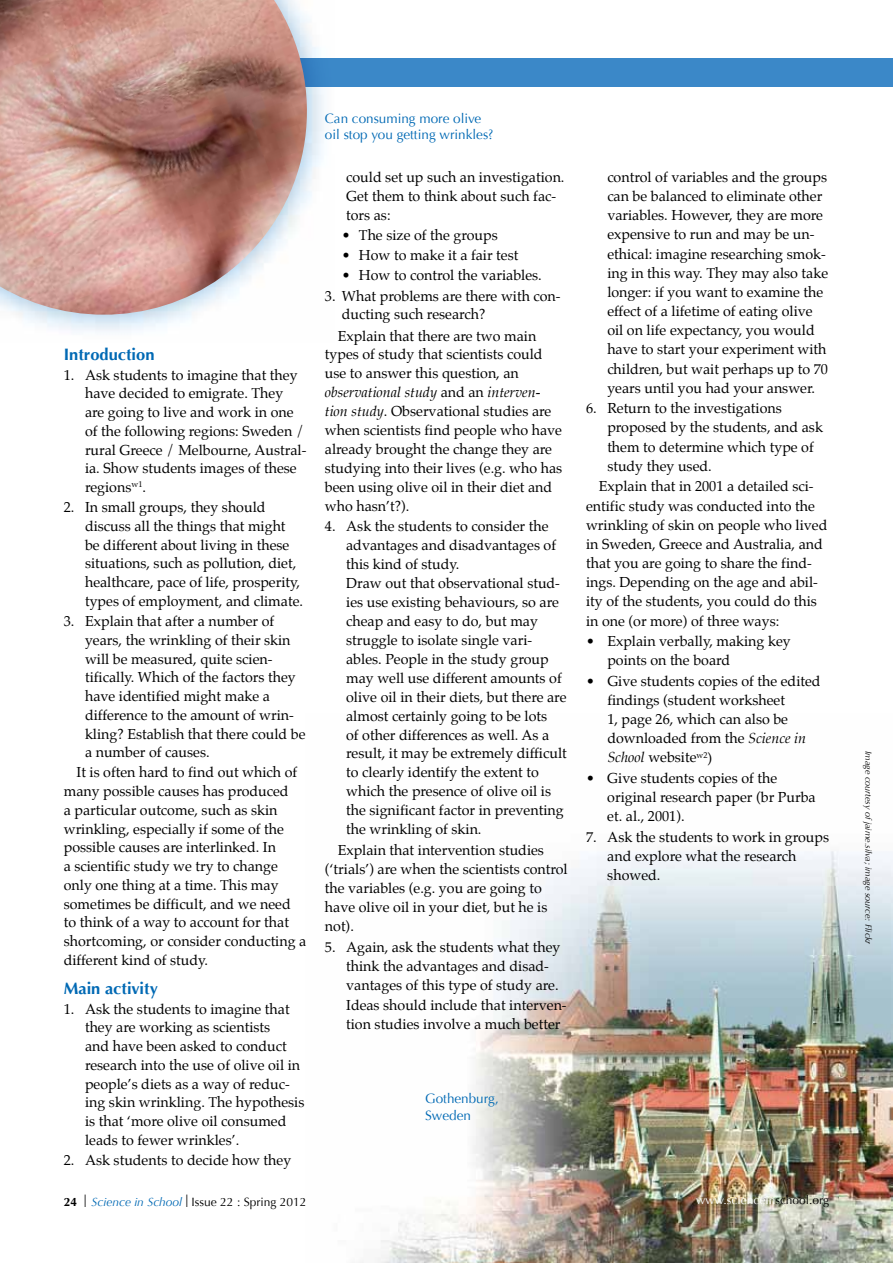
<style>
.page{position:relative;width:893px;height:1263px;background:#fff}
.page>*{position:absolute;margin:0;border:0;box-sizing:border-box;transform-origin:0 0}
.t1{font:700 16.5px "Optima";color:#0069b4}
.t2{font:14.25px/18.9px "Palatino";color:#000}
.t3{font:13.5px/16.5px "Optima";color:#0069b4}
.t4{font:12px "Optima";color:#000}
.t5{font:12px "Optima";color:#fff}
.t6{font:italic 9px "Optima";color:#000}
.s1{font-style:italic}
.s2{font-weight:700}
.s3{font-family:"Helvetica Neue LT Pro";font-weight:100;font-size:17.25px}
.s4{font-style:italic;color:#0069b4}
.s5{color:#000}
</style>
<div class="page">
<div style="left:64px;top:58px;width:829px;height:28px;background:#3b88c8"></div>
<img style="left:360px;top:851px;width:533px;height:412px">
<img style="left:0;top:0;width:329px;height:329px">
<p class="t1" style="left:64px;top:344px;width:92px">Introduction</p>
<p class="t2" style="left:85px;top:365px;width:223px;text-indent:-21px">1. Ask students to imagine that they have decided to emigrate. They<br>are going to live and work in one of the following regions: Sweden / rural Greece / Melbourne, Austral&shy;ia. Show students images of these regions<sup>w1</sup>.</p>
<p class="t2" style="left:85px;top:498px;width:219px;text-indent:-21px">2. In small groups, they should discuss all the things that might be different about living in these situations, such as pollution, diet, healthcare, pace of life, prosperity, types of employment, and climate.</p>
<p class="t2" style="left:64px;top:612px;width:212px">3. Explain that after a number of</p>
<p class="t2" style="left:85px;top:630px;width:207px">years, the wrinkling of their skin</p>
<p class="t2" style="left:85px;top:649px;width:189px">will be measured, quite scien-</p>
<p class="t2" style="left:85px;top:668px;width:212px">tifically. Which of the factors they</p>
<p class="t2" style="left:85px;top:687px;width:186px">have identified might make a</p>
<p class="t2" style="left:85px;top:705px;width:210px">difference to the amount of wrin-</p>
<p class="t2" style="left:85px;top:724px;width:222px">kling? Establish that there could be</p>
<p class="t2" style="left:85px;top:743px;width:126px">a number of causes.</p>
<p class="t2" style="left:77px;top:763px;width:222px">It is often hard to find out which of</p>
<p class="t2" style="left:64px;top:782px;width:226px">many possible causes has produced</p>
<p class="t2" style="left:64px;top:800px;width:215px">a particular outcome, such as skin</p>
<p class="t2" style="left:64px;top:819px;width:222px">wrinkling, especially if some of the</p>
<p class="t2" style="left:64px;top:838px;width:214px">possible causes are interlinked. In</p>
<p class="t2" style="left:64px;top:857px;width:216px">a scientific study we try to change</p>
<p class="t2" style="left:64px;top:875px;width:216px">only one thing at a time. This may</p>
<p class="t2" style="left:64px;top:894px;width:228px">sometimes be difficult, and we need</p>
<p class="t2" style="left:64px;top:913px;width:227px">to think of a way to account for that</p>
<p class="t2" style="left:64px;top:932px;width:244px">shortcoming, or consider conducting a</p>
<p class="t2" style="left:64px;top:950px;width:146px">different kind of study.</p>
<p class="t1" style="left:64px;top:978px;width:96px">Main activity</p>
<p class="t2" style="left:85px;top:999px;width:221px;text-indent:-21px">1. Ask the students to imagine that they are working as scientists<br>and have been asked to conduct research into the use of olive oil in people’s diets as a way of reduc&shy;ing skin wrinkling. The hypothesis is that ‘more olive oil consumed leads to fewer wrinkles’.</p>
<p class="t2" style="left:64px;top:1150px;width:229px">2. Ask students to decide how they</p>
<p class="t3" style="left:325px;top:110px;width:170px">Can consuming more olive oil stop you getting wrinkles?</p>
<p class="t2" style="left:346px;top:167px;width:220px">could set up such an investigation.<br>Get them to think about such fac&shy;tors as:</p>
<p class="t2" style="left:342px;top:226px;width:157px">• The size of the groups</p>
<p class="t2" style="left:342px;top:246px;width:178px">• How to make it a fair test</p>
<p class="t2" style="left:342px;top:266px;width:201px">• How to control the variables.</p>
<p class="t2" style="left:342px;top:286px;width:220px;text-indent:-17px">3. What problems are there with con&shy;ducting such research?</p>
<p class="t2" style="left:325px;top:326px;width:239px;text-indent:13px">Explain that there are two main types of study that scientists could use to answer this question, an <span class="s1">observational study</span> and an <span class="s1">interven&shy;tion study</span>. Observational studies are when scientists find people who have already brought the change they are studying into their lives (e.g. who has been using olive oil in their diet and who hasn’t?).</p>
<p class="t2" style="left:346px;top:517px;width:222px;text-indent:-21px">4. Ask the students to consider the advantages and disadvantages of this kind of study.<br>Draw out that observational stud&shy;ies use existing behaviours, so are cheap and easy to do, but may struggle to isolate single vari&shy;ables. People in the study group may well use different amounts of olive oil in their diets, but there are almost certainly going to be lots<br>of other differences as well. As a result, it may be extremely difficult to clearly identify the extent to which the presence of olive oil is the significant factor in preventing the wrinkling of skin.</p>
<p class="t2" style="left:325px;top:841px;width:244px;text-indent:13px">Explain that intervention studies (‘trials’) are when the scientists control the variables (e.g. you are going to have olive oil in your diet, but he is not).</p>
<p class="t2" style="left:346px;top:938px;width:222px;text-indent:-21px">5. Again, ask the students what they think the advantages and disad&shy;vantages of this type of study are.<br>Ideas should include that interven&shy;tion studies involve a much better</p>
<p class="t3" style="left:425px;top:1090px;width:75px">Gothenburg,<br>Sweden</p>
<p class="t2" style="left:607px;top:167px;width:222px">control of variables and the groups can be balanced to eliminate other variables. However, they are more expensive to run and may be un&shy;ethical: imagine researching smok&shy;ing in this way. They may also take longer: if you want to examine the effect of a lifetime of eating olive oil on life expectancy, you would have to start your experiment with children, but wait perhaps up to 70 years until you had your answer.</p>
<p class="t2" style="left:586px;top:399px;width:197px">6. Return to the investigations</p>
<p class="t2" style="left:607px;top:418px;width:217px">proposed by the students, and ask</p>
<p class="t2" style="left:607px;top:437px;width:208px">them to determine which type of</p>
<p class="t2" style="left:607px;top:456px;width:106px">study they used.</p>
<p class="t2" style="left:599px;top:477px;width:216px">Explain that in 2001 a detailed sci-</p>
<p class="t2" style="left:586px;top:496px;width:230px">entific study was conducted into the</p>
<p class="t2" style="left:586px;top:515px;width:243px">wrinkling of skin on people who lived</p>
<p class="t2" style="left:586px;top:534px;width:238px">in Sweden, Greece and Australia, and</p>
<p class="t2" style="left:586px;top:554px;width:227px">that you are going to share the find-</p>
<p class="t2" style="left:586px;top:573px;width:233px">ings. Depending on the age and abil-</p>
<p class="t2" style="left:586px;top:592px;width:232px">ity of the students, you could do this</p>
<p class="t2" style="left:586px;top:611px;width:195px">in one (or more) of three ways:</p>
<p class="t2" style="left:607px;top:631px;width:185px;text-indent:-21px">• Explain verbally, making key points on the board</p>
<p class="t2" style="left:607px;top:671px;width:215px;text-indent:-21px">• Give students copies of the edited findings (student worksheet<br>1, page 26, which can also be downloaded from the <span class="s1">Science in<br>School</span> website<sup>w2</sup>)</p>
<p class="t2" style="left:607px;top:768px;width:210px;text-indent:-21px">• Give students copies of the original research paper (br Purba et. al., 2001).</p>
<p class="t2" style="left:607px;top:827px;width:223px;text-indent:-21px">7. Ask the students to work in groups and explore what the research showed.</p>
<p class="t4" style="left:64px;top:1194px;width:244px"><span class="s2">24</span> <span class="s3">I</span> <span class="s4">Science in School</span> <span class="s3">I</span> Issue 22 : Spring 2012</p>
<p class="t5" style="left:696px;top:1192px;width:134px">www.sciencein<span class="s5">school.org</span></p>
<p class="t6" style="left:874px;top:750px;width:195px;rotate:90deg">Image courtesy of jaime.silva; image source: Flickr</p>
</div>
